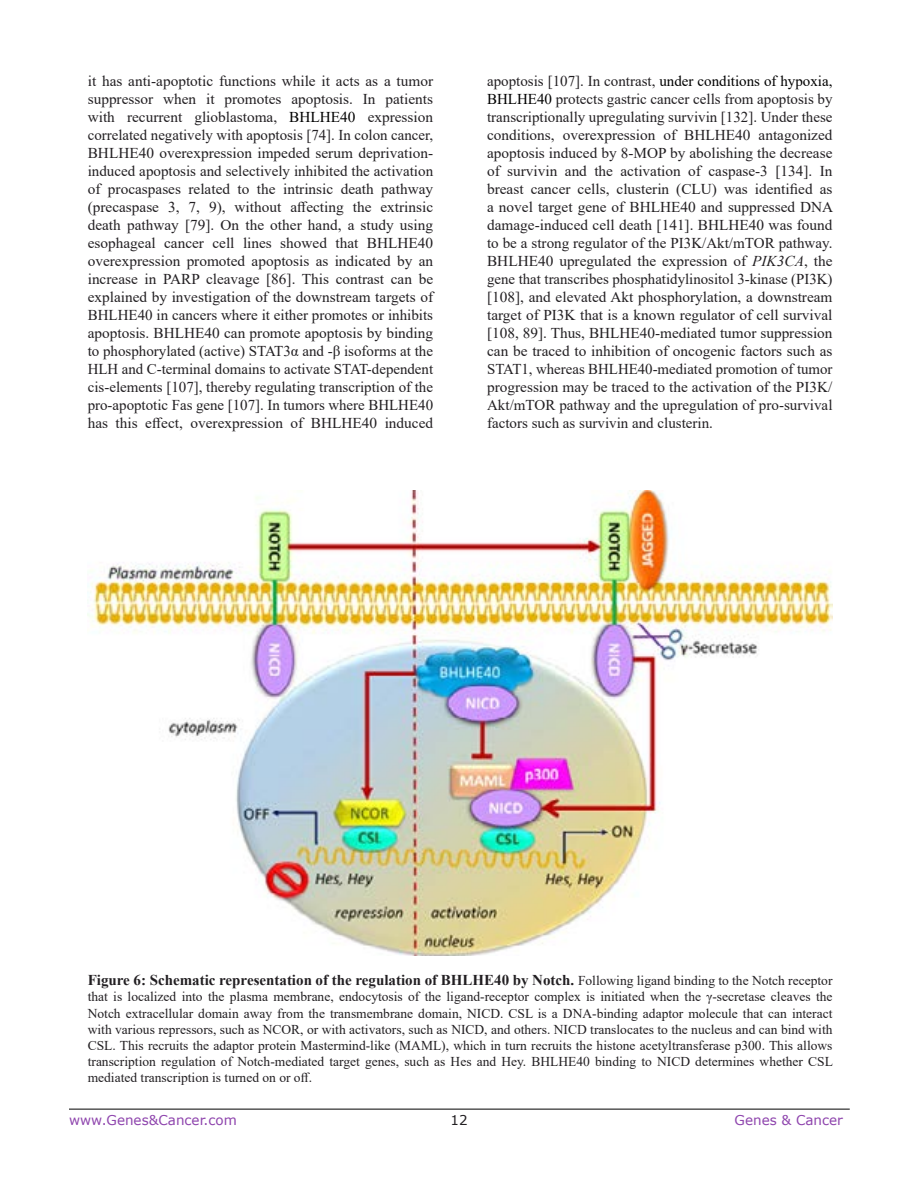
<style>
.page{position:relative;width:918px;height:1188px;background:#fff}
.page>*{position:absolute;margin:0;border:0;box-sizing:border-box;transform-origin:0 0}
.t1{font:15px/18px "Times New Roman";color:#221f22;text-align:justify}
.t2{font:700 15px "Times New Roman";color:#221f22}
.t3{font:13.5px/16.2px "Times New Roman";color:#221f22;text-align:justify}
.t4{font:13.5px "Verdana";color:#8e44ad}
.t5{font:13.5px "Verdana";color:#221f22}
.s1{color:#000}
.s2{font-style:italic}
.s3{font-weight:400;font-size:13.5px}
</style>
<div class="page">
<hr style="left:69px;top:1109px;width:781px;height:1px;background:#000">
<img style="left:88px;top:490px;width:744px;height:465px">
<p class="t1" style="left:88px;top:71px;width:347px">it has anti-apoptotic functions while it acts as a tumor suppressor when it promotes apoptosis. In patients with recurrent glioblastoma, <span class="s1">BHLHE40</span> expression correlated negatively with apoptosis [74]. In colon cancer, BHLHE40 overexpression impeded serum deprivation&shy;induced apoptosis and selectively inhibited the activation of procaspases related to the intrinsic death pathway (precaspase 3, 7, 9), without affecting the extrinsic death pathway [79]. On the other hand, a study using esophageal cancer cell lines showed that BHLHE40 overexpression promoted apoptosis as indicated by an increase in PARP cleavage [86]. This contrast can be explained by investigation of the downstream targets of BHLHE40 in cancers where it either promotes or inhibits apoptosis. BHLHE40 can promote apoptosis by binding to phosphorylated (active) STAT3α and -β isoforms at the HLH and C-terminal domains to activate STAT-dependent cis-elements [107], thereby regulating transcription of the pro-apoptotic Fas gene [107]. In tumors where BHLHE40 has this effect, overexpression of BHLHE40 induced</p>
<p class="t1" style="left:487px;top:71px;width:348px">apoptosis [107]. In contrast, <span class="s1">under conditions of hypoxia, BHLHE40</span> protects gastric cancer cells from apoptosis by transcriptionally upregulating survivin [132]. Under these conditions, overexpression of BHLHE40 antagonized apoptosis induced by 8-MOP by abolishing the decrease of survivin and the activation of caspase-3 [134]. In breast cancer cells, clusterin (CLU) was identified as a novel target gene of BHLHE40 and suppressed DNA damage-induced cell death [141]. BHLHE40 was found to be a strong regulator of the PI3K/Akt/mTOR pathway.<br>BHLHE40 upregulated the expression of <span class="s2">PIK3CA</span>, the gene that transcribes phosphatidylinositol 3-kinase (PI3K) [108], and elevated Akt phosphorylation, a downstream target of PI3K that is a known regulator of cell survival [108, 89]. Thus, BHLHE40-mediated tumor suppression can be traced to inhibition of oncogenic factors such as STAT1, whereas BHLHE40-mediated promotion of tumor progression may be traced to the activation of the PI3K/ Akt/mTOR pathway and the upregulation of pro-survival factors such as survivin and clusterin.</p>
<p class="t2" style="left:88px;top:969px;width:746px">Figure 6: Schematic representation of the regulation of BHLHE40 by Notch. <span class="s3">Following ligand binding to the Notch receptor</span></p>
<p class="t3" style="left:88px;top:988px;width:747px">that is localized into the plasma membrane, endocytosis of the ligand-receptor complex is initiated when the γ-secretase cleaves the Notch extracellular domain away from the transmembrane domain, NICD. CSL is a DNA-binding adaptor molecule that can interact with various repressors, such as NCOR, or with activators, such as NICD, and others. NICD translocates to the nucleus and can bind with CSL. This recruits the adaptor protein Mastermind-like (MAML), which in turn recruits the histone acetyltransferase p300. This allows transcription regulation of Notch-mediated target genes, such as Hes and Hey. BHLHE40 binding to NICD determines whether CSL mediated transcription is turned on or off.</p>
<p class="t4" style="left:69px;top:1111px;width:169px">www.Genes&amp;Cancer.com</p>
<p class="t5" style="left:450px;top:1111px;width:19px">12</p>
<p class="t4" style="left:735px;top:1111px;width:110px">Genes &amp; Cancer</p>
</div>
